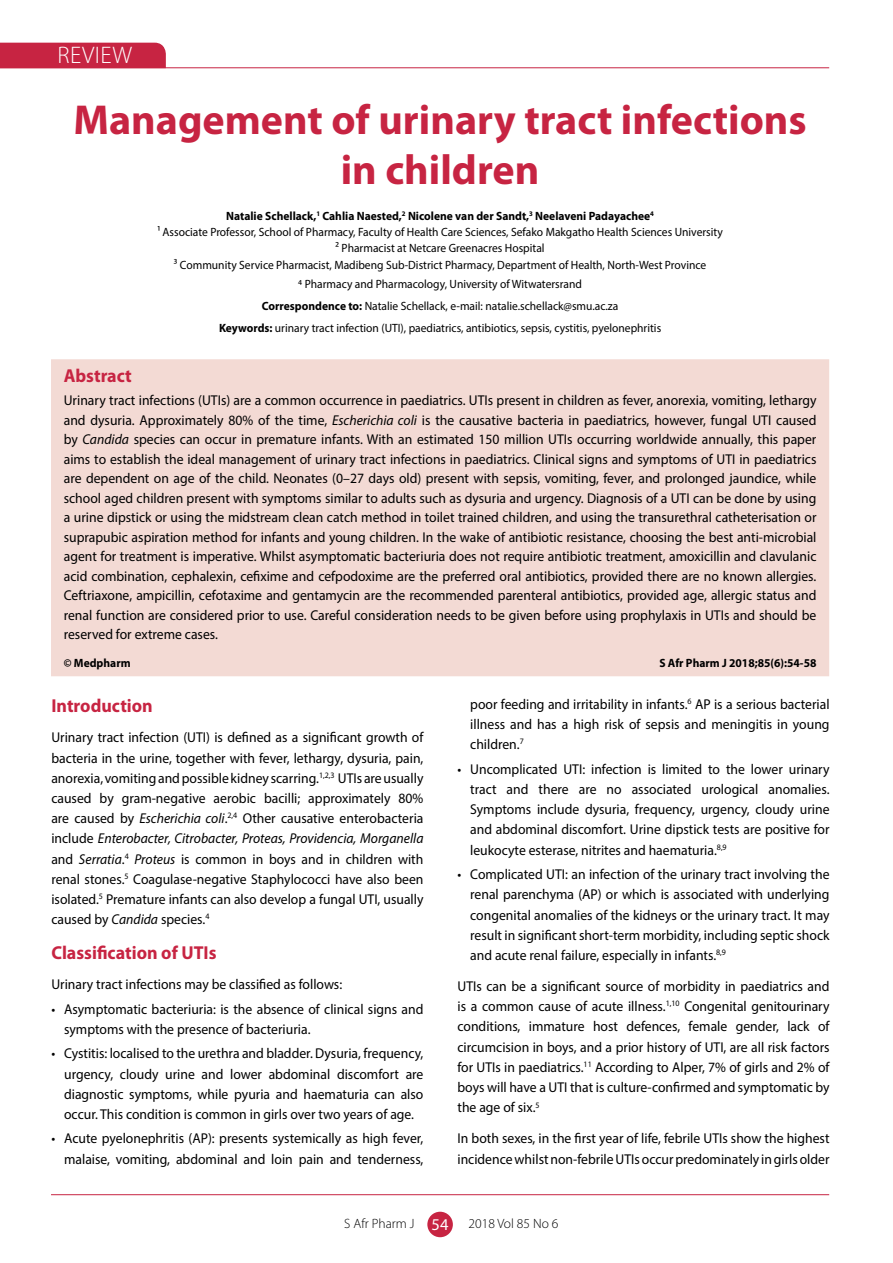
<style>
.page{position:relative;width:893px;height:1263px;background:#fff}
.page>*{position:absolute;margin:0;border:0;box-sizing:border-box;transform-origin:0 0}
.t1{font:700 42px/50.4px "Myriad Pro";color:#c72442;text-align:center}
.t2{font:300 24px "Myriad Pro";letter-spacing:.02em;color:#fff}
.t3{font:700 18.75px "Myriad Pro";color:#c72442;scale:.96 1}
.t4{font:14.25px/20.2px "Myriad Pro";color:#000;text-align:justify;scale:.96 1}
.t5{font:300 13.5px "Myriad Pro";color:#000}
.t6{font:12px/16.2px "Myriad Pro";color:#000;text-align:center;scale:.96 1}
.t7{font:700 12px "Myriad Pro";color:#000;scale:.96 1}
.s1{font-weight:700}
.s2{font-style:italic}
.s3{font-weight:400;font-size:16.5px;color:#fff}
</style>
<div class="page">
<hr style="left:51px;top:1194px;width:778px;height:1px;background:#c72442">
<div style="left:427px;top:1212px;width:26px;height:25px;background:#c72442;border-radius:50%"></div>
<svg style="left:0;top:42px;width:167px;height:27px;background:#ca314d"></svg>
<hr style="left:0;top:67px;width:829px;height:1px;background:#c72442">
<div style="left:51px;top:359px;width:778px;height:317px;background:#f3dad4"></div>
<h2 class="t2" style="left:58px;top:41px;width:76px">REVIEW</h2>
<h1 class="t1" style="left:73px;top:93px;width:735px">Management of urinary tract infections in children</h1>
<p class="t6" style="left:157px;top:207px;width:590px"><span class="s1">Natalie Schellack,</span><sup>1</sup> <span class="s1">Cahlia Naested,</span><sup>2</sup> <span class="s1">Nicolene van der Sandt,</span><sup>3</sup> <span class="s1">Neelaveni Padayachee</span><sup>4<br></sup>1 Associate Professor, School of Pharmacy, Faculty of Health Care Sciences, Sefako Makgatho Health Sciences University 2 Pharmacist at Netcare Greenacres Hospital<br>3 Community Service Pharmacist, Madibeng Sub-District Pharmacy, Department of Health, North-West Province</p>
<p class="t6" style="left:219px;top:272px;width:462px;line-height:22.2px">4 Pharmacy and Pharmacology, University of Witwatersrand<br><span class="s1">Correspondence to:</span> Natalie Schellack, e-mail: natalie.schellack@smu.ac.za<br><span class="s1">Keywords:</span> urinary tract infection (UTI), paediatrics, antibiotics, sepsis, cystitis, pyelonephritis</p>
<h3 class="t3" style="left:64px;top:363px;width:72px">Abstract</h3>
<p class="t4" style="left:64px;top:390px;width:786px;line-height:19.5px">Urinary tract infections (UTIs) are a common occurrence in paediatrics. UTIs present in children as fever, anorexia, vomiting, lethargy and dysuria. Approximately 80% of the time, <span class="s2">Escherichia coli</span> is the causative bacteria in paediatrics, however, fungal UTI caused by <span class="s2">Candida</span> species can occur in premature infants. With an estimated 150 million UTIs occurring worldwide annually, this paper aims to establish the ideal management of urinary tract infections in paediatrics. Clinical signs and symptoms of UTI in paediatrics are dependent on age of the child. Neonates (0–27 days old) present with sepsis, vomiting, fever, and prolonged jaundice, while school aged children present with symptoms similar to adults such as dysuria and urgency. Diagnosis of a UTI can be done by using a urine dipstick or using the midstream clean catch method in toilet trained children, and using the transurethral catheterisation or suprapubic aspiration method for infants and young children. In the wake of antibiotic resistance, choosing the best anti-microbial agent for treatment is imperative. Whilst asymptomatic bacteriuria does not require antibiotic treatment, amoxicillin and clavulanic acid combination, cephalexin, cefixime and cefpodoxime are the preferred oral antibiotics, provided there are no known allergies.<br>Ceftriaxone, ampicillin, cefotaxime and gentamycin are the recommended parenteral antibiotics, provided age, allergic status and renal function are considered prior to use. Careful consideration needs to be given before using prophylaxis in UTIs and should be reserved for extreme cases.</p>
<p class="t7" style="left:64px;top:655px;width:71px">© Medpharm</p>
<p class="t7" style="left:659px;top:655px;width:165px">S Afr Pharm J 2018;85(6):54-58</p>
<h3 class="t3" style="left:51px;top:693px;width:107px">Introduction</h3>
<p class="t4" style="left:51px;top:727px;width:389px">Urinary tract infection (UTI) is defined as a significant growth of bacteria in the urine, together with fever, lethargy, dysuria, pain, anorexia, vomiting and possible kidney scarring.<sup>1,2,3</sup> UTIs are usually caused by gram-negative aerobic bacilli; approximately 80% are caused by <span class="s2">Escherichia coli</span>.<sup>2,4</sup> Other causative enterobacteria include <span class="s2">Enterobacter, Citrobacter, Proteas, Providencia, Morganella </span>and <span class="s2">Serratia</span>.<sup>4</sup> <span class="s2">Proteus</span> is common in boys and in children with renal stones.<sup>5</sup> Coagulase-negative Staphylococci have also been isolated.<sup>5</sup> Premature infants can also develop a fungal UTI, usually caused by <span class="s2">Candida</span> species.<sup>4</sup></p>
<h3 class="t3" style="left:51px;top:940px;width:173px">Classification of UTIs</h3>
<p class="t4" style="left:51px;top:974px;width:304px">Urinary tract infections may be classified as follows:</p>
<p class="t4" style="left:64px;top:998px;width:376px;text-indent:-13px">• Asymptomatic bacteriuria: is the absence of clinical signs and symptoms with the presence of bacteriuria.</p>
<p class="t4" style="left:64px;top:1043px;width:376px;text-indent:-13px">• Cystitis: localised to the urethra and bladder. Dysuria, frequency, urgency, cloudy urine and lower abdominal discomfort are diagnostic symptoms, while pyuria and haematuria can also occur. This condition is common in girls over two years of age.</p>
<p class="t4" style="left:51px;top:1128px;width:389px;text-align:right">• Acute pyelonephritis (AP): presents systemically as high fever, malaise, vomiting, abdominal and loin pain and tenderness,</p>
<p class="t4" style="left:470px;top:693px;width:376px">poor feeding and irritability in infants.<sup>6</sup> AP is a serious bacterial illness and has a high risk of sepsis and meningitis in young children.<sup>7</sup></p>
<p class="t4" style="left:470px;top:758px;width:376px;text-indent:-13px">• Uncomplicated UTI: infection is limited to the lower urinary tract and there are no associated urological anomalies.<br>Symptoms include dysuria, frequency, urgency, cloudy urine and abdominal discomfort. Urine dipstick tests are positive for leukocyte esterase, nitrites and haematuria.<sup>8,9</sup></p>
<p class="t4" style="left:470px;top:864px;width:376px;text-indent:-13px">• Complicated UTI: an infection of the urinary tract involving the renal parenchyma (AP) or which is associated with underlying congenital anomalies of the kidneys or the urinary tract. It may result in significant short-term morbidity, including septic shock and acute renal failure, especially in infants.<sup>8,9</sup></p>
<p class="t4" style="left:457px;top:976px;width:389px">UTIs can be a significant source of morbidity in paediatrics and is a common cause of acute illness.<sup>1,10</sup> Congenital genitourinary conditions, immature host defences, female gender, lack of circumcision in boys, and a prior history of UTI, are all risk factors for UTIs in paediatrics.<sup>11</sup> According to Alper, 7% of girls and 2% of boys will have a UTI that is culture-confirmed and symptomatic by the age of six.<sup>5</sup></p>
<p class="t4" style="left:457px;top:1128px;width:389px">In both sexes, in the first year of life, febrile UTIs show the highest incidence whilst non-febrile UTIs occur predominately in girls older</p>
<p class="t5" style="left:344px;top:1215px;width:106px">S Afr Pharm J <span class="s3">54</span></p>
<p class="t5" style="left:469px;top:1215px;width:91px">2018 Vol 85 No 6</p>
</div>
